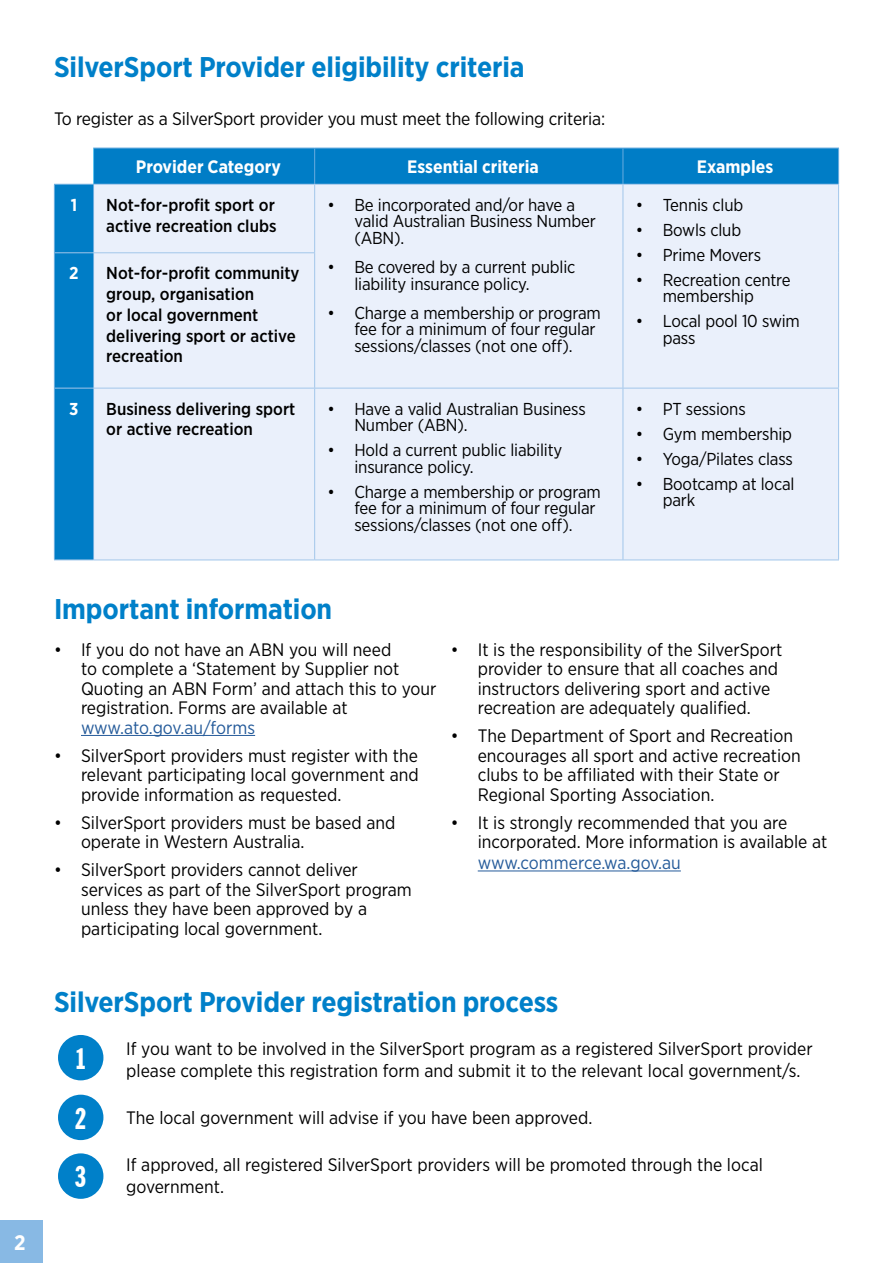
<style>
.page{position:relative;width:893px;height:1263px;background:#fff}
.page>*{position:absolute;margin:0;border:0;box-sizing:border-box;transform-origin:0 0}
.t1{font:extra-condensed 29.55px/59.2px "Franklin Gothic BT";color:#fff;text-align:justify}
.t2{font:700 28.5px "Gotham Narrow";letter-spacing:-.005em;color:#0080c9}
.t3{font:700 21px "Gotham Narrow";color:#fff}
.t4{font:18px/19.5px "Gotham Narrow";color:#000}
.t5{font:18px "Gotham Narrow";letter-spacing:-.01em;color:#255b9a}
.t6{font:700 18px "Gotham Narrow";color:#fff}
.t7{font:17.25px/16.5px "Gotham Narrow";letter-spacing:-.01em;color:#000}
.t8{font:500 17.25px/20.7px "Gotham Narrow";color:#000}
.t9{font:700 17.25px "Gotham Narrow";color:#fff}
</style>
<div class="page">
<div style="left:0;top:1220px;width:43px;height:43px;background:#88b9e4"></div>
<div style="left:54px;top:149px;width:784px;height:411px;background:#007dc6"></div>
<div style="left:94px;top:185px;width:744px;height:375px;background:#eaf0fb"></div>
<hr style="left:314px;top:185px;width:1px;height:67px;background:#a2c6ea">
<hr style="left:623px;top:185px;width:1px;height:68px;background:#a2c6ea">
<hr style="left:838px;top:185px;width:1px;height:68px;background:#a2c6ea">
<hr style="left:623px;top:253px;width:1px;height:135px;background:#a2c6ea">
<hr style="left:838px;top:253px;width:1px;height:135px;background:#a2c6ea">
<hr style="left:94px;top:252px;width:221px;height:1px;background:#a2c6ea">
<hr style="left:314px;top:253px;width:1px;height:135px;background:#a2c6ea">
<hr style="left:94px;top:388px;width:221px;height:1px;background:#a2c6ea">
<hr style="left:315px;top:388px;width:308px;height:1px;background:#a2c6ea">
<hr style="left:314px;top:388px;width:1px;height:172px;background:#a2c6ea">
<hr style="left:623px;top:388px;width:216px;height:1px;background:#a2c6ea">
<hr style="left:623px;top:388px;width:1px;height:172px;background:#a2c6ea">
<hr style="left:838px;top:388px;width:1px;height:172px;background:#a2c6ea">
<hr style="left:94px;top:560px;width:221px;height:1px;background:#a2c6ea">
<hr style="left:315px;top:560px;width:308px;height:1px;background:#a2c6ea">
<hr style="left:623px;top:560px;width:216px;height:1px;background:#a2c6ea">
<hr style="left:93px;top:148px;width:222px;height:1px;background:#68acdf">
<hr style="left:315px;top:148px;width:308px;height:1px;background:#68acdf">
<hr style="left:314px;top:148px;width:1px;height:36px;background:#68acdf">
<hr style="left:623px;top:148px;width:216px;height:1px;background:#68acdf">
<hr style="left:623px;top:148px;width:1px;height:36px;background:#68acdf">
<hr style="left:838px;top:148px;width:1px;height:36px;background:#68acdf">
<hr style="left:93px;top:148px;width:1px;height:36px;background:#5cc4f1">
<hr style="left:94px;top:184px;width:221px;height:1px;background:#a2c6ea">
<hr style="left:315px;top:184px;width:308px;height:1px;background:#a2c6ea">
<hr style="left:623px;top:184px;width:216px;height:1px;background:#a2c6ea">
<hr style="left:54px;top:185px;width:1px;height:68px;background:#68acdf">
<hr style="left:54px;top:253px;width:1px;height:135px;background:#68acdf">
<hr style="left:54px;top:388px;width:1px;height:172px;background:#68acdf">
<hr style="left:54px;top:184px;width:40px;height:1px;background:#68acdf">
<hr style="left:93px;top:185px;width:1px;height:67px;background:#68acdf">
<hr style="left:93px;top:253px;width:1px;height:135px;background:#68acdf">
<hr style="left:93px;top:388px;width:1px;height:172px;background:#68acdf">
<hr style="left:55px;top:252px;width:39px;height:1px;background:#a2c6ea">
<hr style="left:55px;top:388px;width:39px;height:1px;background:#a2c6ea">
<hr style="left:54px;top:560px;width:40px;height:1px;background:#a2c6ea">
<div style="left:58px;top:1035px;width:45px;height:45px;background:#0080c9;border-radius:50%"></div>
<div style="left:58px;top:1095px;width:45px;height:45px;background:#0080c9;border-radius:50%"></div>
<div style="left:58px;top:1153px;width:45px;height:46px;background:#0080c9;border-radius:50%"></div>
<hr style="left:81px;top:735px;width:174px;height:1px;background:#255b9a">
<hr style="left:478px;top:870px;width:203px;height:1px;background:#255b9a">
<p class="t3" style="left:14px;top:1229px;width:13px">2</p>
<h2 class="t2" style="left:54px;top:48px;width:472px">SilverSport Provider eligibility criteria</h2>
<p class="t4" style="left:54px;top:108px;width:553px">To register as a SilverSport provider you must meet the following criteria:</p>
<p class="t6" style="left:136px;top:155px;width:147px">Provider Category</p>
<p class="t6" style="left:407px;top:155px;width:133px">Essential criteria</p>
<p class="t6" style="left:697px;top:155px;width:78px">Examples</p>
<p class="t9" style="left:71px;top:194px;width:8px">1</p>
<p class="t8" style="left:106px;top:194px;width:172px">Not-for-profit sport or active recreation clubs</p>
<p class="t7" style="left:354px;top:196px;width:243px;text-indent:-27px">• Be incorporated and/or have a valid Australian Business Number (ABN).</p>
<p class="t7" style="left:354px;top:258px;width:222px;text-indent:-27px">• Be covered by a current public liability insurance policy.</p>
<p class="t7" style="left:354px;top:304px;width:248px;text-indent:-27px">• Charge a membership or program fee for a minimum of four regular sessions/classes (not one off).</p>
<p class="t7" style="left:636px;top:196px;width:109px">• Tennis club</p>
<p class="t7" style="left:636px;top:221px;width:107px">• Bowls club</p>
<p class="t7" style="left:636px;top:246px;width:127px">• Prime Movers</p>
<p class="t7" style="left:636px;top:271px;width:156px;text-align:center">• Recreation centre membership</p>
<p class="t7" style="left:663px;top:313px;width:139px;text-indent:-27px">• Local pool 10 swim pass</p>
<p class="t9" style="left:69px;top:262px;width:11px">2</p>
<p class="t8" style="left:106px;top:263px;width:195px">Not-for-profit community group, organisation<br>or local government delivering sport or active recreation</p>
<p class="t9" style="left:69px;top:398px;width:11px">3</p>
<p class="t8" style="left:106px;top:398px;width:191px">Business delivering sport or active recreation</p>
<p class="t7" style="left:354px;top:400px;width:233px;text-indent:-27px">• Have a valid Australian Business<br>Number (ABN).</p>
<p class="t7" style="left:354px;top:442px;width:209px;text-indent:-27px">• Hold a current public liability insurance policy.</p>
<p class="t7" style="left:354px;top:483px;width:248px;text-indent:-27px">• Charge a membership or program fee for a minimum of four regular sessions/classes (not one off).</p>
<p class="t7" style="left:636px;top:400px;width:112px">• PT sessions</p>
<p class="t7" style="left:636px;top:425px;width:158px">• Gym membership</p>
<p class="t7" style="left:636px;top:450px;width:159px">• Yoga/Pilates class</p>
<p class="t7" style="left:663px;top:475px;width:133px;text-indent:-27px">• Bootcamp at local park</p>
<h2 class="t2" style="left:54px;top:591px;width:280px">Important information</h2>
<p class="t4" style="left:81px;top:639px;width:357px;text-indent:-27px">• If you do not have an ABN you will need<br>to complete a ‘Statement by Supplier not Quoting an ABN Form’ and attach this to your registration. Forms are available at</p>
<p class="t5" style="left:81px;top:716px;width:176px">www.ato.gov.au/forms</p>
<p class="t4" style="left:81px;top:745px;width:339px;text-align:justify;text-indent:-27px">• SilverSport providers must register with the relevant participating local government and provide information as requested.</p>
<p class="t4" style="left:81px;top:812px;width:316px;text-indent:-27px">• SilverSport providers must be based and operate in Western Australia.</p>
<p class="t4" style="left:81px;top:860px;width:332px;text-indent:-27px">• SilverSport providers cannot deliver services as part of the SilverSport program unless they have been approved by a participating local government.</p>
<p class="t4" style="left:478px;top:639px;width:306px;text-indent:-27px">• It is the responsibility of the SilverSport provider to ensure that all coaches and instructors delivering sport and active recreation are adequately qualified.</p>
<p class="t4" style="left:478px;top:726px;width:325px;text-indent:-27px">• The Department of Sport and Recreation encourages all sport and active recreation clubs to be affiliated with their State or Regional Sporting Association.</p>
<p class="t4" style="left:478px;top:812px;width:351px;text-indent:-27px">• It is strongly recommended that you are incorporated. More information is available at</p>
<p class="t5" style="left:478px;top:852px;width:205px">www.commerce.wa.gov.au</p>
<h2 class="t2" style="left:54px;top:984px;width:506px">SilverSport Provider registration process</h2>
<p class="t4" style="left:126px;top:1038px;width:688px;line-height:21.6px">If you want to be involved in the SilverSport program as a registered SilverSport provider please complete this registration form and submit it to the relevant local government/s.</p>
<p class="t4" style="left:126px;top:1107px;width:468px">The local government will advise if you have been approved.</p>
<p class="t4" style="left:126px;top:1153px;width:638px;line-height:21.6px">If approved, all registered SilverSport providers will be promoted through the local government.</p>
<h1 class="t1" style="left:75px;top:1029px;width:13px">1<br>2<br>3</h1>
</div>
